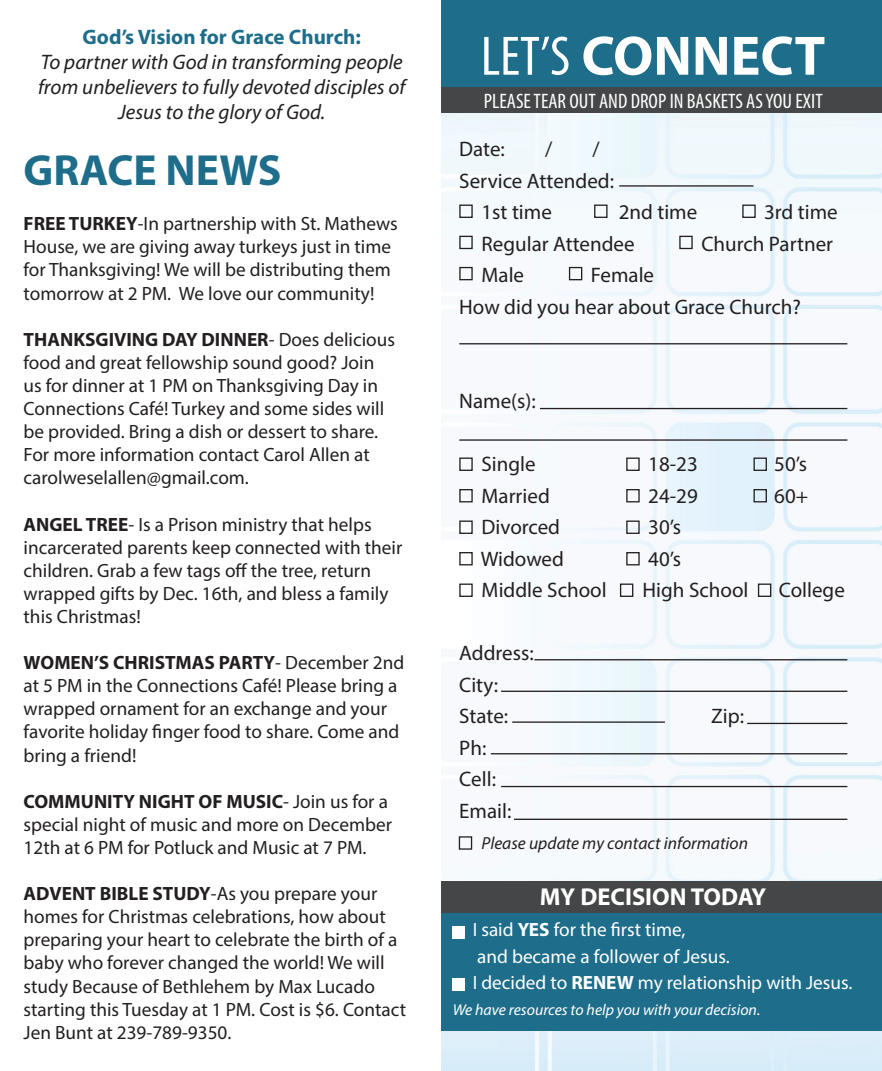
<style>
.page{position:relative;width:882px;height:1071px;background:#fff}
.page>*{position:absolute;margin:0;border:0;box-sizing:border-box;transform-origin:0 0}
.t1{font:700 56px "Myriad Pro";color:#fff}
.t2{font:700 43.75px "Myriad Pro";color:#1e6d8a}
.t3{font:700 24.5px "Myriad Pro";color:#fff}
.t4{font:21px "Myriad Pro";color:#231f20}
.t5{font:italic 21px/25.2px "Myriad Pro";color:#231f20;text-align:center}
.t6{font:condensed 21px "Myriad Pro";color:#fff}
.t7{font:700 21px "Myriad Pro";color:#1e6d8a}
.t8{font:19.25px/23.1px "Myriad Pro";color:#231f20}
.t9{font:19.25px "Myriad Pro";color:#fff}
.t10{font:italic 17.5px "Myriad Pro";color:#231f20}
.t11{font:italic 15.75px "Myriad Pro";color:#fff}
.s1{font-weight:700}
.s2{font-weight:400;font-stretch:condensed}
</style>
<div class="page">
<img style="left:441px;top:112px;width:441px;height:959px">
<div style="left:441px;top:0;width:441px;height:87px;background:#1e6d8a"></div>
<div style="left:441px;top:87px;width:441px;height:25px;background:#454647"></div>
<div style="left:441px;top:912px;width:441px;height:119px;background:#1e6d8a"></div>
<div style="left:441px;top:881px;width:441px;height:31px;background:#454647"></div>
<div style="left:453px;top:927px;width:12px;height:12px;background:#fff"></div>
<div style="left:453px;top:978px;width:12px;height:12px;background:#fff"></div>
<hr style="left:540px;top:408px;width:307px;height:1px;background:#231f20">
<hr style="left:459px;top:439px;width:388px;height:2px;background:#231f20">
<hr style="left:459px;top:343px;width:388px;height:1px;background:#231f20">
<div style="left:459px;top:236px;width:14px;height:13px;border:1px solid #231f20"></div>
<div style="left:459px;top:489px;width:14px;height:13px;border:1px solid #231f20"></div>
<div style="left:626px;top:489px;width:14px;height:13px;border:1px solid #231f20"></div>
<div style="left:754px;top:489px;width:13px;height:13px;border:1px solid #231f20"></div>
<div style="left:679px;top:236px;width:14px;height:13px;border:1px solid #231f20"></div>
<div style="left:459px;top:267px;width:14px;height:13px;border:1px solid #231f20"></div>
<div style="left:459px;top:521px;width:14px;height:13px;border:1px solid #231f20"></div>
<div style="left:626px;top:521px;width:14px;height:13px;border:1px solid #231f20"></div>
<div style="left:459px;top:552px;width:14px;height:13px;border:1px solid #231f20"></div>
<div style="left:459px;top:584px;width:14px;height:13px;border:1px solid #231f20"></div>
<div style="left:459px;top:836px;width:13px;height:14px;border:1px solid #231f20"></div>
<div style="left:620px;top:584px;width:13px;height:13px;border:1px solid #231f20"></div>
<div style="left:758px;top:584px;width:13px;height:13px;border:1px solid #231f20"></div>
<div style="left:626px;top:552px;width:14px;height:13px;border:1px solid #231f20"></div>
<div style="left:569px;top:267px;width:13px;height:13px;border:1px solid #231f20"></div>
<div style="left:459px;top:205px;width:14px;height:13px;border:1px solid #231f20"></div>
<div style="left:459px;top:458px;width:14px;height:13px;border:1px solid #231f20"></div>
<div style="left:626px;top:458px;width:14px;height:13px;border:1px solid #231f20"></div>
<div style="left:754px;top:458px;width:13px;height:13px;border:1px solid #231f20"></div>
<div style="left:594px;top:205px;width:14px;height:13px;border:1px solid #231f20"></div>
<div style="left:742px;top:205px;width:14px;height:13px;border:1px solid #231f20"></div>
<hr style="left:619px;top:185px;width:135px;height:2px;background:#231f20">
<hr style="left:534px;top:659px;width:313px;height:1px;background:#231f20">
<hr style="left:501px;top:691px;width:346px;height:1px;background:#231f20">
<hr style="left:512px;top:721px;width:153px;height:2px;background:#231f20">
<hr style="left:747px;top:723px;width:100px;height:1px;background:#231f20">
<hr style="left:491px;top:753px;width:356px;height:1px;background:#231f20">
<hr style="left:501px;top:786px;width:346px;height:1px;background:#231f20">
<hr style="left:514px;top:819px;width:333px;height:1px;background:#231f20">
<p class="t7" style="left:83px;top:23px;width:280px">God’s Vision for Grace Church:</p>
<p class="t5" style="left:38px;top:49px;width:369px">To partner with God in transforming people from unbelievers to fully devoted disciples of<br>Jesus to the glory of God.</p>
<p class="t2" style="left:24px;top:142px;width:259px">GRACE NEWS</p>
<p class="t8" style="left:24px;top:212px;width:376px"><span class="s1">FREE TURKEY</span>-In partnership with St. Mathews House, we are giving away turkeys just in time for Thanksgiving! We will be distributing them tomorrow at 2 PM. We love our community!</p>
<p class="t8" style="left:24px;top:327px;width:373px"><span class="s1">THANKSGIVING DAY DINNER</span>- Does delicious food and great fellowship sound good? Join us for dinner at 1 PM on Thanksgiving Day in Connections Café! Turkey and some sides will be provided. Bring a dish or dessert to share.<br>For more information contact Carol Allen at carolweselallen@gmail.com.</p>
<p class="t8" style="left:24px;top:512px;width:380px"><span class="s1">ANGEL TREE</span>- Is a Prison ministry that helps incarcerated parents keep connected with their children. Grab a few tags off the tree, return wrapped gifts by Dec. 16th, and bless a family this Christmas!</p>
<p class="t8" style="left:24px;top:651px;width:382px"><span class="s1">WOMEN’S CHRISTMAS PARTY</span>- December 2nd at 5 PM in the Connections Café! Please bring a wrapped ornament for an exchange and your favorite holiday finger food to share. Come and bring a friend!</p>
<p class="t8" style="left:24px;top:789px;width:370px"><span class="s1">COMMUNITY NIGHT OF MUSIC</span>- Join us for a special night of music and more on December<br>12th at 6 PM for Potluck and Music at 7 PM.</p>
<p class="t8" style="left:24px;top:882px;width:384px"><span class="s1">ADVENT BIBLE STUDY</span>-As you prepare your homes for Christmas celebrations, how about preparing your heart to celebrate the birth of a baby who forever changed the world! We will study Because of Bethlehem by Max Lucado starting this Tuesday at 1 PM. Cost is $6. Contact Jen Bunt at 239-789-9350.</p>
<p class="t1" style="left:481px;top:19px;width:346px"><span class="s2">LET’S</span> CONNECT</p>
<p class="t6" style="left:484px;top:88px;width:340px">PLEASE TEAR OUT AND DROP IN BASKETS AS YOU EXIT</p>
<p class="t4" style="left:459px;top:136px;width:47px">Date:</p>
<p class="t4" style="left:545px;top:136px;width:9px">/</p>
<p class="t4" style="left:592px;top:136px;width:9px">/</p>
<p class="t4" style="left:459px;top:168px;width:156px">Service Attended:</p>
<p class="t4" style="left:482px;top:199px;width:72px">1st time</p>
<p class="t4" style="left:619px;top:199px;width:80px">2nd time</p>
<p class="t4" style="left:764px;top:199px;width:75px">3rd time</p>
<p class="t4" style="left:482px;top:231px;width:155px">Regular Attendee</p>
<p class="t4" style="left:701px;top:231px;width:133px">Church Partner</p>
<p class="t4" style="left:482px;top:262px;width:44px">Male</p>
<p class="t4" style="left:591px;top:262px;width:65px">Female</p>
<p class="t4" style="left:459px;top:294px;width:343px">How did you hear about Grace Church?</p>
<p class="t4" style="left:459px;top:388px;width:78px">Name(s):</p>
<p class="t4" style="left:482px;top:451px;width:56px">Single</p>
<p class="t4" style="left:648px;top:451px;width:51px">18-23</p>
<p class="t4" style="left:774px;top:451px;width:34px">50’s</p>
<p class="t4" style="left:482px;top:483px;width:70px">Married</p>
<p class="t4" style="left:648px;top:483px;width:51px">24-29</p>
<p class="t4" style="left:774px;top:483px;width:36px">60+</p>
<p class="t4" style="left:482px;top:514px;width:80px">Divorced</p>
<p class="t4" style="left:648px;top:514px;width:34px">30’s</p>
<p class="t4" style="left:481px;top:546px;width:85px">Widowed</p>
<p class="t4" style="left:648px;top:546px;width:34px">40’s</p>
<p class="t4" style="left:482px;top:577px;width:127px">Middle School</p>
<p class="t4" style="left:642px;top:577px;width:108px">High School</p>
<p class="t4" style="left:779px;top:577px;width:68px">College</p>
<p class="t4" style="left:459px;top:640px;width:76px">Address:</p>
<p class="t4" style="left:459px;top:672px;width:40px">City:</p>
<p class="t4" style="left:459px;top:703px;width:50px">State:</p>
<p class="t4" style="left:711px;top:703px;width:34px">Zip:</p>
<p class="t4" style="left:459px;top:735px;width:29px">Ph:</p>
<p class="t4" style="left:459px;top:766px;width:38px">Cell:</p>
<p class="t4" style="left:459px;top:798px;width:54px">Email:</p>
<p class="t10" style="left:482px;top:832px;width:268px">Please update my contact information</p>
<p class="t3" style="left:540px;top:881px;width:228px">MY DECISION TODAY</p>
<p class="t9" style="left:473px;top:918px;width:214px">I said <span class="s1">YES</span> for the first time,</p>
<p class="t9" style="left:477px;top:944px;width:254px">and became a follower of Jesus.</p>
<p class="t9" style="left:473px;top:971px;width:381px">I decided to <span class="s1">RENEW</span> my relationship with Jesus.</p>
<p class="t11" style="left:453px;top:1000px;width:309px">We have resources to help you with your decision.</p>
</div>
